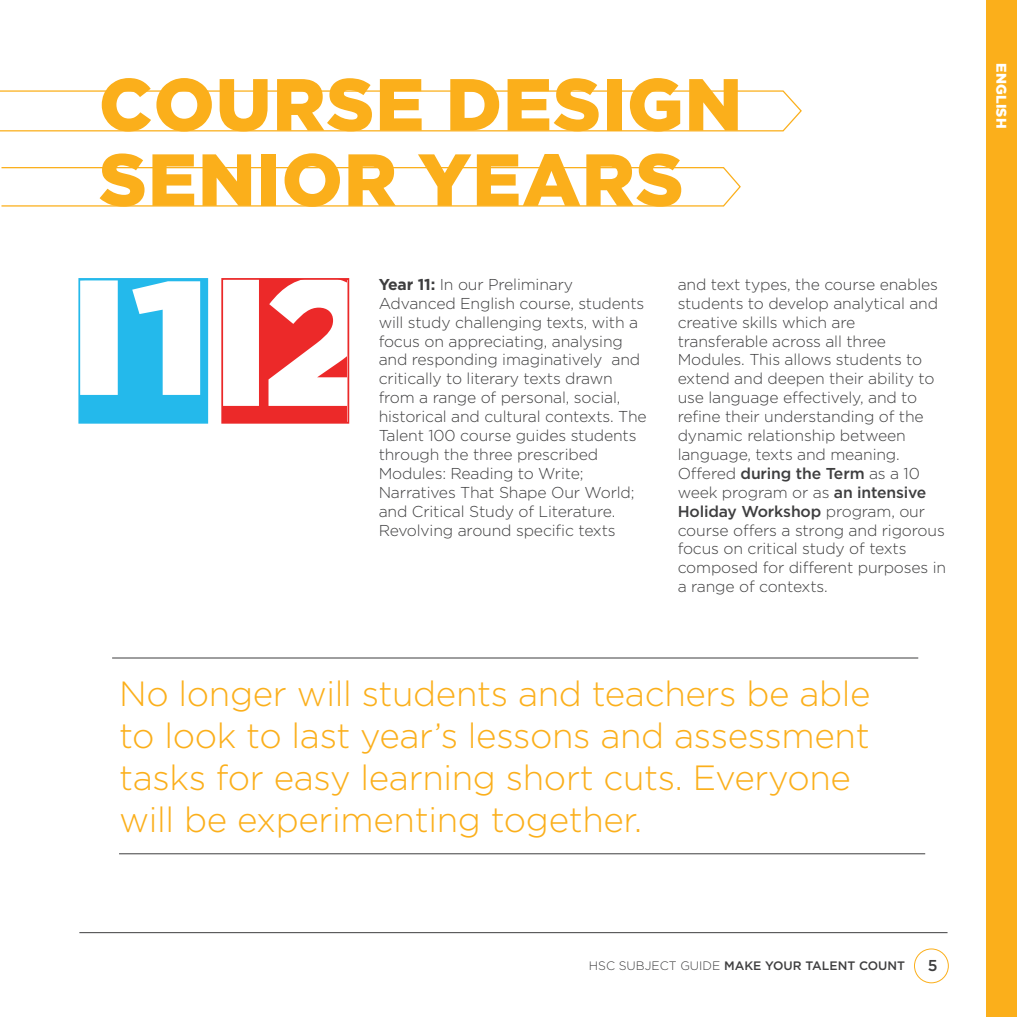
<style>
.page{position:relative;width:1017px;height:1017px;background:#fff}
.page>*{position:absolute;margin:0;border:0;box-sizing:border-box;transform-origin:0 0}
.t1{font:900 73.5px/75.2px "Gotham";letter-spacing:.015em;color:#fbaf1b}
.t2{font:300 35px/42px "Gotham";letter-spacing:-.01em;color:#fbaf1b}
.t3{font:300 15.75px/18.9px "Gotham";letter-spacing:-.01em;color:#3e3e3f}
.t4{font:500 15.75px "Gotham";color:#3e3e3f}
.t5{font:900 14px "Gotham";letter-spacing:.015em;color:#fff}
.t6{font:500 12.25px "Gotham";color:#3e3e3f}
.s1{font-weight:700}
.s2{font-weight:500}
.s3{font-weight:300}
</style>
<div class="page">
<div style="left:986px;top:0;width:31px;height:1017px;background:#fbaf1b"></div>
<div style="left:914px;top:948px;width:35px;height:35px;border:1px solid #fbaf1b;border-radius:50%"></div>
<hr style="left:79px;top:932px;width:868px;height:1px;background:#3e3e3f">
<div style="left:79px;top:279px;width:128px;height:144px;background:#24b9eb"></div>
<svg style="left:132px;top:281px;width:68px;height:114px"></svg>
<div style="left:81px;top:281px;width:37px;height:114px;background:#fff"></div>
<div style="left:78px;top:278px;width:130px;height:146px;border:2px solid #24b9eb"></div>
<div style="left:222px;top:279px;width:125px;height:144px;background:#ec2929"></div>
<div style="left:224px;top:281px;width:35px;height:125px;background:#fff"></div>
<svg style="left:269px;top:281px;width:77px;height:125px"></svg>
<div style="left:221px;top:278px;width:128px;height:146px;border:2px solid #eb2929"></div>
<svg style="left:0;top:90px;width:802px;height:42px"></svg>
<hr style="left:112px;top:658px;width:806px;height:1px;background:#3e3e3f">
<hr style="left:119px;top:853px;width:806px;height:1px;background:#3e3e3f">
<svg style="left:1px;top:167px;width:740px;height:40px"></svg>
<h1 class="t1" style="left:99px;top:65px;width:645px">COURSE DESIGN<br>SENIOR YEARS</h1>
<p class="t3" style="left:379px;top:274px;width:270px"><span class="s1">Year 11:</span> In our Preliminary Advanced English course, students will study challenging texts, with a focus on appreciating, analysing and responding imaginatively and critically to literary texts drawn from a range of personal, social, historical and cultural contexts. The Talent 100 course guides students through the three prescribed Modules: Reading to Write; Narratives That Shape Our World; and Critical Study of Literature.<br>Revolving around specific texts</p>
<p class="t3" style="left:678px;top:274px;width:270px">and text types, the course enables students to develop analytical and creative skills which are transferable across all three<br>Modules. This allows students to extend and deepen their ability to use language effectively, and to refine their understanding of the dynamic relationship between language, texts and meaning.<br>Offered <span class="s2">during the Term</span> as a 10 week program or as <span class="s2">an intensive<br>Holiday Workshop</span> program, our course offers a strong and rigorous focus on critical study of texts composed for different purposes in a range of contexts.</p>
<h2 class="t2" style="left:119px;top:672px;width:753px">No longer will students and teachers be able to look to last year’s lessons and assessment tasks for easy learning short cuts. Everyone will be experimenting together.</h2>
<p class="t6" style="left:589px;top:958px;width:318px"><span class="s3">HSC SUBJECT GUIDE</span> MAKE YOUR TALENT COUNT</p>
<p class="t4" style="left:928px;top:955px;width:11px">5</p>
<p class="t5" style="left:1009px;top:63px;width:67px;rotate:90deg">ENGLISH</p>
</div>
